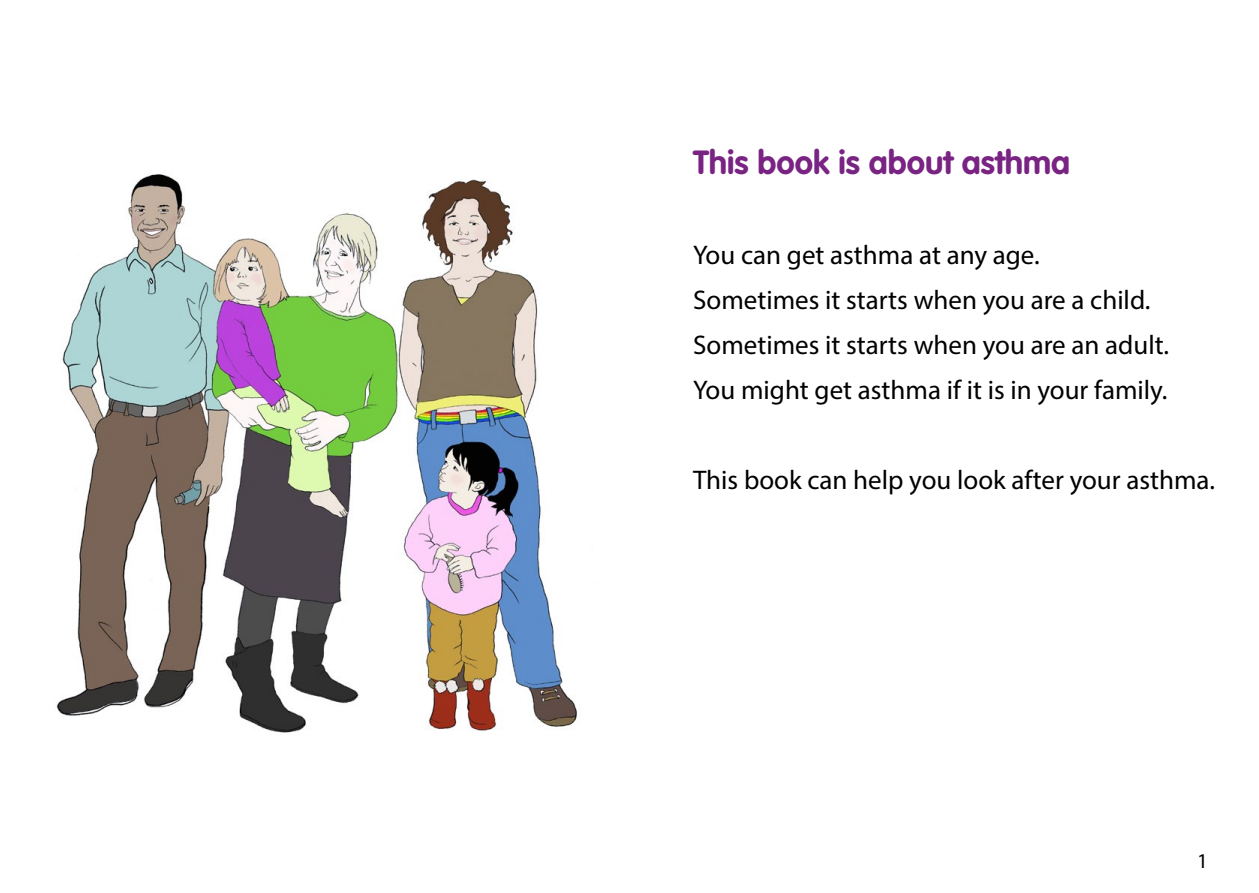
<style>
.page{position:relative;width:1259px;height:893px;background:#fff}
.page>*{position:absolute;margin:0;border:0;box-sizing:border-box;transform-origin:0 0}
.t1{font:700 33px "VAG Rounded Std";color:#792483}
.t2{font:27px/45px "Myriad Pro";color:#000}
.t3{font:21px "Myriad Pro";color:#000}
</style>
<div class="page">
<img style="left:56px;top:174px;width:521px;height:559px">
<p class="t1" style="left:693px;top:143px;width:378px">This book is about asthma</p>
<p class="t2" style="left:693px;top:232px;width:477px">You can get asthma at any age.<br>Sometimes it starts when you are a child.<br>Sometimes it starts when you are an adult.<br>You might get asthma if it is in your family.</p>
<p class="t2" style="left:693px;top:457px;width:523px">This book can help you look after your asthma.</p>
<p class="t3" style="left:1197px;top:848px;width:12px">1</p>
</div>
